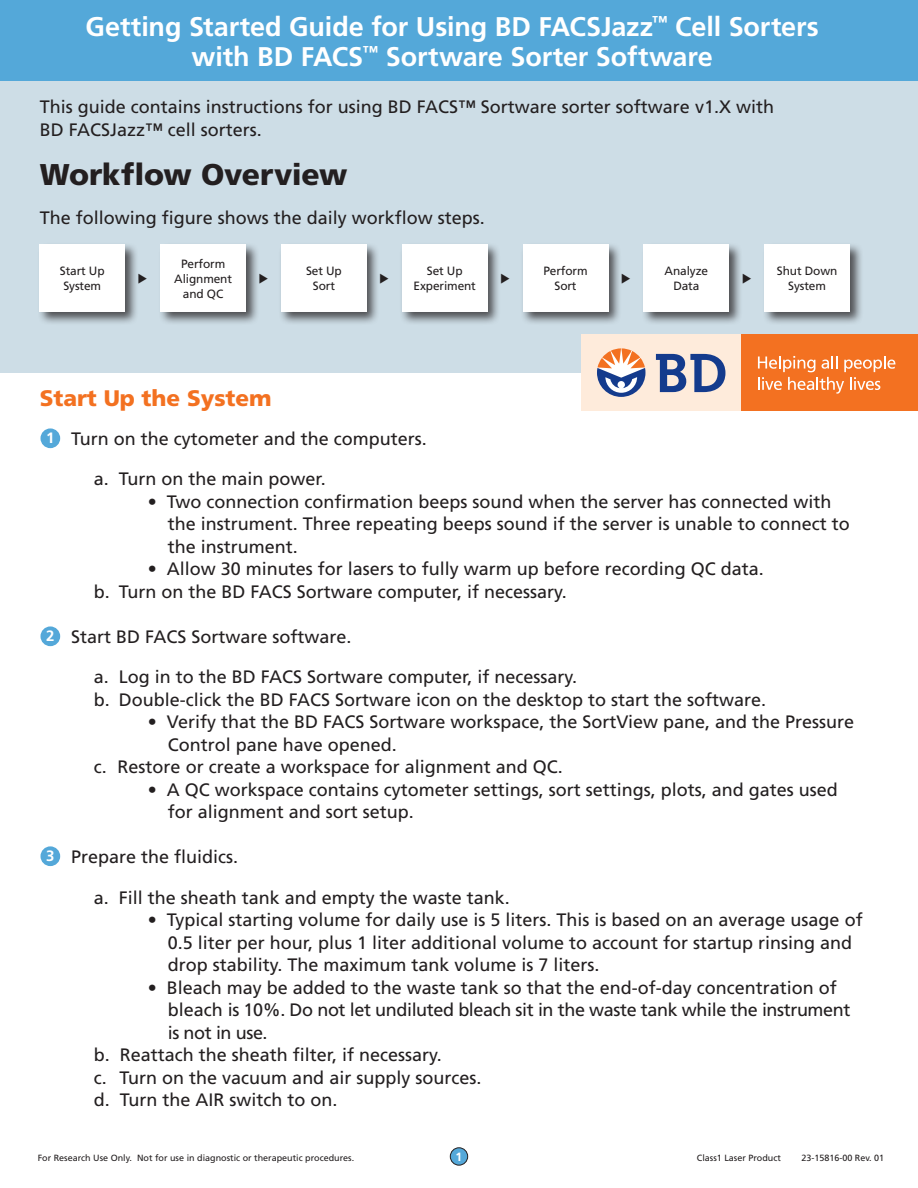
<style>
.page{position:relative;width:918px;height:1188px;background:#fff}
.page>*{position:absolute;margin:0;border:0;box-sizing:border-box;transform-origin:0 0}
.t1{font:900 30px "Frutiger";letter-spacing:-.005em;color:#231f20}
.t2{font:700 27px/30px "Frutiger";letter-spacing:-.005em;color:#fff;text-align:center}
.t3{font:900 22.5px "Frutiger";letter-spacing:-.005em;color:#f37121}
.t4{font:18px/22.5px "Frutiger";color:#231f20}
.t5{font:18px "Frutiger";letter-spacing:-.02em;color:#231f20}
.t6{font:700 15px "Frutiger";color:#fff}
.t7{font:12px/15px "Frutiger";letter-spacing:-.01em;color:#231f20;text-align:center}
.t8{font:700 12px "Frutiger";color:#fff}
.t9{font:9px "Frutiger";color:#231f20}
</style>
<div class="page">
<div style="left:0;top:81px;width:918px;height:292px;background:#cddde6"></div>
<div style="left:0;top:0;width:918px;height:81px;background:#54a8d9"></div>
<div style="left:581px;top:335px;width:161px;height:76px;background:#feebdb"></div>
<div style="left:742px;top:335px;width:176px;height:76px;background:#f37121"></div>
<svg style="left:656px;top:354px;width:69px;height:38px"></svg>
<svg style="left:597px;top:348px;width:48px;height:49px"></svg>
<svg style="left:758px;top:356px;width:137px;height:38px"></svg>
<div style="left:37px;top:242px;width:101px;height:84px;background:#231f20;opacity:.75"></div>
<div style="left:40px;top:245px;width:85px;height:67px;background:#fff"></div>
<div style="left:158px;top:242px;width:101px;height:84px;background:#231f20;opacity:.75"></div>
<div style="left:161px;top:245px;width:85px;height:67px;background:#fff"></div>
<div style="left:399px;top:242px;width:102px;height:84px;background:#231f20;opacity:.75"></div>
<div style="left:402px;top:245px;width:85px;height:67px;background:#fff"></div>
<div style="left:279px;top:242px;width:101px;height:84px;background:#231f20;opacity:.75"></div>
<div style="left:281px;top:245px;width:85px;height:67px;background:#fff"></div>
<div style="left:641px;top:242px;width:102px;height:84px;background:#231f20;opacity:.75"></div>
<div style="left:644px;top:245px;width:85px;height:67px;background:#fff"></div>
<div style="left:520px;top:242px;width:102px;height:84px;background:#231f20;opacity:.75"></div>
<div style="left:523px;top:245px;width:85px;height:67px;background:#fff"></div>
<div style="left:762px;top:242px;width:101px;height:84px;background:#231f20;opacity:.75"></div>
<div style="left:765px;top:245px;width:85px;height:67px;background:#fff"></div>
<div style="left:41px;top:429px;width:18px;height:18px;background:#54a8d9;border-radius:50%"></div>
<div style="left:40px;top:428px;width:20px;height:20px;border:2px solid #54a8d9;border-radius:50%"></div>
<div style="left:41px;top:627px;width:18px;height:18px;background:#54a8d9;border-radius:50%"></div>
<div style="left:40px;top:626px;width:20px;height:20px;border:2px solid #54a8d9;border-radius:50%"></div>
<div style="left:41px;top:847px;width:18px;height:18px;background:#54a8d9;border-radius:50%"></div>
<div style="left:40px;top:846px;width:20px;height:20px;border:2px solid #54a8d9;border-radius:50%"></div>
<div style="left:450px;top:1148px;width:18px;height:17px;background:#54a8d9;border-radius:50%"></div>
<div style="left:450px;top:1147px;width:18px;height:19px;border:1px solid #231f20;border-radius:50%"></div>
<h2 class="t2" style="left:86px;top:11px;width:735px">Getting Started Guide for Using BD FACSJazz<sup>™</sup> Cell Sorters with BD FACS<sup>™</sup> Sortware Sorter Software</h2>
<p class="t4" style="left:40px;top:96px;width:736px">This guide contains instructions for using BD FACS™ Sortware sorter software v1.X with<br>BD FACSJazz™ cell sorters.</p>
<h1 class="t1" style="left:40px;top:157px;width:309px">Workflow Overview</h1>
<p class="t4" style="left:40px;top:207px;width:447px">The following figure shows the daily workflow steps.</p>
<p class="t7" style="left:60px;top:264px;width:46px;text-align:left">Start Up<br>System</p>
<p class="t7" style="left:174px;top:256px;width:59px">Perform<br>Alignment and QC</p>
<p class="t7" style="left:414px;top:264px;width:64px">Set Up<br>Experiment</p>
<p class="t7" style="left:543px;top:264px;width:46px">Perform<br>Sort</p>
<p class="t7" style="left:777px;top:264px;width:62px">Shut Down<br>System</p>
<p class="t7" style="left:306px;top:264px;width:37px">Set Up<br>Sort</p>
<p class="t7" style="left:665px;top:264px;width:45px">Analyze<br>Data</p>
<p class="t3" style="left:40px;top:384px;width:233px">Start Up the System</p>
<p class="t4" style="left:71px;top:427px;width:357px">Turn on the cytometer and the computers.</p>
<p class="t4" style="left:94px;top:468px;width:234px">a. Turn on the main power.</p>
<p class="t4" style="left:168px;top:490px;width:684px;text-indent:-20px">• Two connection confirmation beeps sound when the server has connected with the instrument. Three repeating beeps sound if the server is unable to connect to the instrument.</p>
<p class="t4" style="left:94px;top:558px;width:672px;text-indent:54px">• Allow 30 minutes for lasers to fully warm up before recording QC data. b. Turn on the BD FACS Sortware computer, if necessary.</p>
<p class="t4" style="left:71px;top:625px;width:282px">Start BD FACS Sortware software.</p>
<p class="t4" style="left:94px;top:666px;width:674px">a. Log in to the BD FACS Sortware computer, if necessary.<br>b. Double-click the BD FACS Sortware icon on the desktop to start the software.</p>
<p class="t4" style="left:148px;top:711px;width:708px">• Verify that the BD FACS Sortware workspace, the SortView pane, and the Pressure</p>
<p class="t4" style="left:168px;top:733px;width:231px">Control pane have opened.</p>
<p class="t4" style="left:94px;top:756px;width:471px">c. Restore or create a workspace for alignment and QC.</p>
<p class="t4" style="left:168px;top:778px;width:672px;text-indent:-20px">• A QC workspace contains cytometer settings, sort settings, plots, and gates used for alignment and sort setup.</p>
<p class="t4" style="left:71px;top:846px;width:169px">Prepare the fluidics.</p>
<p class="t4" style="left:94px;top:886px;width:418px">a. Fill the sheath tank and empty the waste tank.</p>
<p class="t4" style="left:168px;top:909px;width:696px;text-indent:-20px">• Typical starting volume for daily use is 5 liters. This is based on an average usage of<br>0.5 liter per hour, plus 1 liter additional volume to account for startup rinsing and drop stability. The maximum tank volume is 7 liters.</p>
<p class="t4" style="left:148px;top:976px;width:691px">• Bleach may be added to the waste tank so that the end-of-day concentration of</p>
<p class="t5" style="left:168px;top:999px;width:684px">bleach is 10%. Do not let undiluted bleach sit in the waste tank while the instrument</p>
<p class="t5" style="left:168px;top:1022px;width:101px">is not in use.</p>
<p class="t4" style="left:94px;top:1044px;width:350px">b. Reattach the sheath filter, if necessary.</p>
<p class="t4" style="left:94px;top:1066px;width:389px">c. Turn on the vacuum and air supply sources.</p>
<p class="t4" style="left:94px;top:1089px;width:245px">d. Turn the AIR switch to on.</p>
<p class="t6" style="left:46px;top:429px;width:10px">1</p>
<p class="t6" style="left:46px;top:627px;width:10px">2</p>
<p class="t6" style="left:46px;top:847px;width:10px">3</p>
<p class="t9" style="left:38px;top:1153px;width:318px">For Research Use Only. Not for use in diagnostic or therapeutic procedures.</p>
<p class="t8" style="left:456px;top:1149px;width:8px">1</p>
<p class="t9" style="left:697px;top:1153px;width:86px">Class1 Laser Product</p>
<p class="t9" style="left:801px;top:1153px;width:84px">23-15816-00 Rev. 01</p>
</div>
